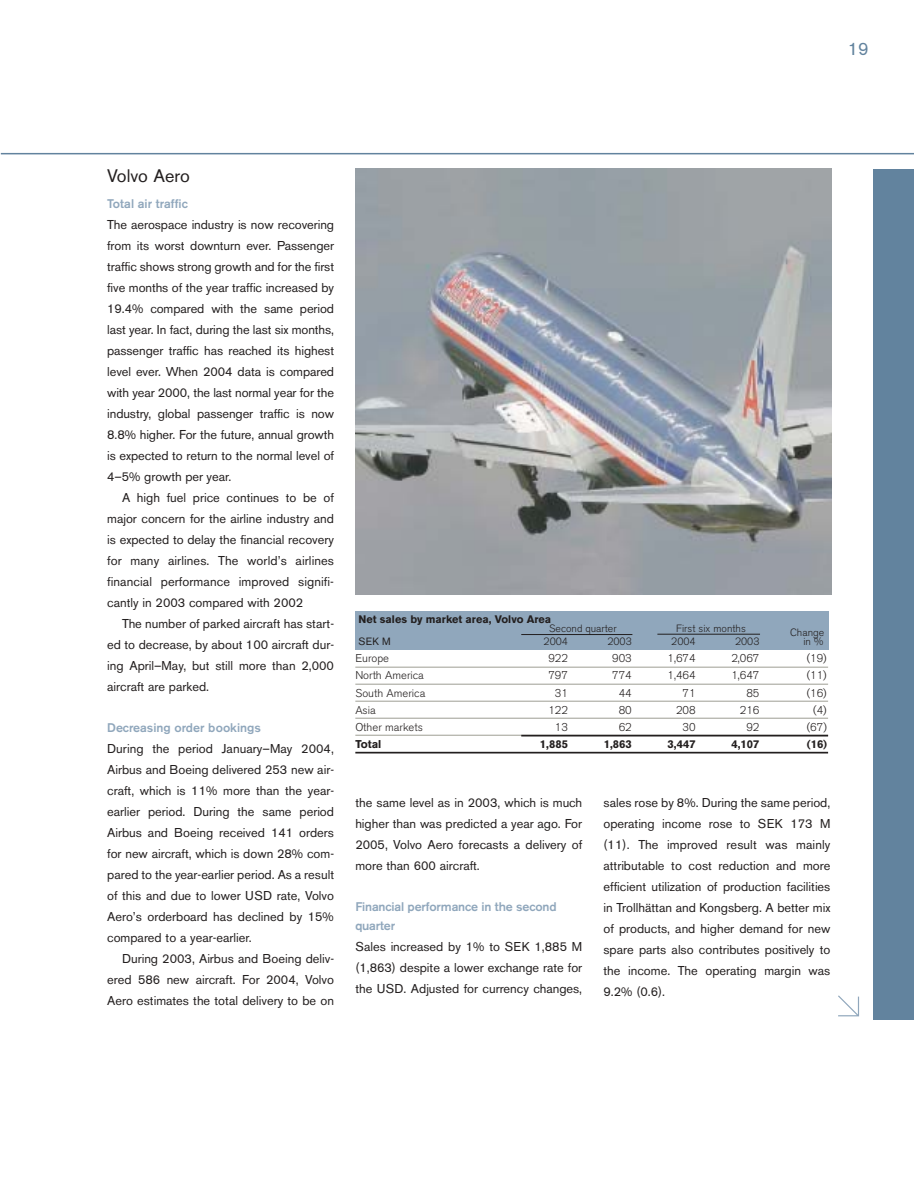
<style>
.page{position:relative;width:914px;height:1190px;background:#fff}
.page>*{position:absolute;margin:0;border:0;box-sizing:border-box;transform-origin:0 0}
.t1{font:18px "Volvo Sans";color:#231f1f}
.t2{font:18px "Volvo Sans";color:#62839e}
.t3{font:12.75px/21px "Volvo Sans";color:#231f1f;text-align:justify}
.t4{font:500 12.45px/19.5px "Volvo Sans";letter-spacing:-.01em;color:#90a7bc}
.t5{font:300 11.25px "Volvo Sans";color:#231f1f}
.t6{font:700 11.25px "Volvo Sans";color:#231f1f}
.t7{font:700 10.8px "Volvo Sans";color:#231f1f}
.t8{font:300 10.5px "Volvo Sans";color:#231f1f}
.t9{font:10.5px "Volvo Sans";color:#231f1f}
</style>
<div class="page">
<div style="left:872px;top:169px;width:42px;height:850px;background:#62839e"></div>
<hr style="left:1px;top:153px;width:913px;height:1px;background:#62839e">
<div style="left:355px;top:611px;width:474px;height:38px;background:#90a7bc"></div>
<hr style="left:521px;top:634px;width:111px;height:1px;background:#231f1f">
<hr style="left:657px;top:634px;width:103px;height:1px;background:#231f1f">
<hr style="left:355px;top:666px;width:473px;height:1px;background:#9e9e94">
<hr style="left:355px;top:683px;width:473px;height:1px;background:#9e9e94">
<hr style="left:355px;top:700px;width:473px;height:1px;background:#9e9e94">
<hr style="left:355px;top:717px;width:473px;height:1px;background:#9e9e94">
<hr style="left:355px;top:734px;width:473px;height:1px;background:#9e9e94">
<hr style="left:521px;top:734px;width:307px;height:2px;background:#231f1f">
<hr style="left:355px;top:751px;width:473px;height:2px;background:#231f1f">
<svg style="left:838px;top:995px;width:21px;height:22px"></svg>
<img style="left:355px;top:169px;width:476px;height:425px">
<h1 class="t2" style="left:847px;top:42px;width:22px">19</h1>
<h1 class="t1" style="left:107px;top:169px;width:84px">Volvo Aero</h1>
<p class="t4" style="left:107px;top:195px;width:82px">Total air traffic</p>
<p class="t3" style="left:107px;top:215px;width:228px">The aerospace industry is now recovering from its worst downturn ever. Passenger traffic shows strong growth and for the first five months of the year traffic increased by 19.4% compared with the same period last year. In fact, during the last six months, passenger traffic has reached its highest level ever. When 2004 data is compared with year 2000, the last normal year for the industry, global passenger traffic is now 8.8% higher. For the future, annual growth is expected to return to the normal level of 4–5% growth per year.</p>
<p class="t3" style="left:107px;top:488px;width:228px;text-indent:15px">A high fuel price continues to be of major concern for the airline industry and is expected to delay the financial recovery for many airlines. The world’s airlines financial performance improved signifi&shy;cantly in 2003 compared with 2002</p>
<p class="t3" style="left:107px;top:614px;width:228px;text-indent:15px">The number of parked aircraft has start&shy;ed to decrease, by about 100 aircraft dur&shy;ing April–May, but still more than 2,000 aircraft are parked.</p>
<p class="t4" style="left:107px;top:719px;width:155px">Decreasing order bookings</p>
<p class="t3" style="left:107px;top:739px;width:228px">During the period January–May 2004, Airbus and Boeing delivered 253 new air&shy;craft, which is 11% more than the year&shy;earlier period. During the same period Airbus and Boeing received 141 orders for new aircraft, which is down 28% com&shy;pared to the year-earlier period. As a result of this and due to lower USD rate, Volvo Aero’s orderboard has declined by 15% compared to a year-earlier.</p>
<p class="t3" style="left:107px;top:949px;width:228px;text-indent:15px">During 2003, Airbus and Boeing deliv&shy;ered 586 new aircraft. For 2004, Volvo Aero estimates the total delivery to be on</p>
<p class="t7" style="left:358px;top:616px;width:194px">Net sales by market area, Volvo Area</p>
<p class="t8" style="left:549px;top:624px;width:69px">Second quarter</p>
<p class="t8" style="left:676px;top:624px;width:71px">First six months</p>
<p class="t8" style="left:790px;top:628px;width:36px">Change</p>
<p class="t9" style="left:358px;top:638px;width:34px">SEK M</p>
<p class="t8" style="left:543px;top:638px;width:26px">2004</p>
<p class="t8" style="left:607px;top:638px;width:26px">2003</p>
<p class="t8" style="left:671px;top:638px;width:26px">2004</p>
<p class="t8" style="left:735px;top:638px;width:26px">2003</p>
<p class="t8" style="left:803px;top:638px;width:21px">in %</p>
<p class="t5" style="left:355px;top:654px;width:35px">Europe</p>
<p class="t5" style="left:548px;top:654px;width:21px">922</p>
<p class="t5" style="left:612px;top:654px;width:21px">903</p>
<p class="t5" style="left:667px;top:654px;width:30px">1,674</p>
<p class="t5" style="left:731px;top:654px;width:30px">2,067</p>
<p class="t5" style="left:806px;top:654px;width:22px">(19)</p>
<p class="t5" style="left:355px;top:671px;width:70px">North America</p>
<p class="t5" style="left:548px;top:671px;width:21px">797</p>
<p class="t5" style="left:612px;top:671px;width:21px">774</p>
<p class="t5" style="left:667px;top:671px;width:30px">1,464</p>
<p class="t5" style="left:731px;top:671px;width:30px">1,647</p>
<p class="t5" style="left:806px;top:671px;width:22px">(11)</p>
<p class="t5" style="left:355px;top:688px;width:71px">South America</p>
<p class="t5" style="left:555px;top:688px;width:15px">31</p>
<p class="t5" style="left:618px;top:688px;width:15px">44</p>
<p class="t5" style="left:682px;top:688px;width:15px">71</p>
<p class="t5" style="left:746px;top:688px;width:15px">85</p>
<p class="t5" style="left:806px;top:688px;width:22px">(16)</p>
<p class="t5" style="left:355px;top:705px;width:22px">Asia</p>
<p class="t5" style="left:548px;top:705px;width:21px">122</p>
<p class="t5" style="left:618px;top:705px;width:15px">80</p>
<p class="t5" style="left:676px;top:705px;width:21px">208</p>
<p class="t5" style="left:739px;top:705px;width:21px">216</p>
<p class="t5" style="left:813px;top:705px;width:15px">(4)</p>
<p class="t5" style="left:355px;top:722px;width:69px">Other markets</p>
<p class="t5" style="left:555px;top:722px;width:15px">13</p>
<p class="t5" style="left:618px;top:722px;width:15px">62</p>
<p class="t5" style="left:682px;top:722px;width:15px">30</p>
<p class="t5" style="left:746px;top:722px;width:15px">92</p>
<p class="t5" style="left:806px;top:722px;width:22px">(67)</p>
<p class="t6" style="left:355px;top:739px;width:28px">Total</p>
<p class="t6" style="left:540px;top:739px;width:30px">1,885</p>
<p class="t6" style="left:603px;top:739px;width:30px">1,863</p>
<p class="t6" style="left:667px;top:739px;width:30px">3,447</p>
<p class="t6" style="left:731px;top:739px;width:30px">4,107</p>
<p class="t6" style="left:806px;top:739px;width:22px">(16)</p>
<p class="t3" style="left:355px;top:793px;width:228px">the same level as in 2003, which is much higher than was predicted a year ago. For 2005, Volvo Aero forecasts a delivery of more than 600 aircraft.</p>
<p class="t4" style="left:355px;top:898px;width:203px">Financial performance in the second quarter</p>
<p class="t3" style="left:355px;top:937px;width:228px">Sales increased by 1% to SEK 1,885 M (1,863) despite a lower exchange rate for the USD. Adjusted for currency changes,</p>
<p class="t3" style="left:603px;top:793px;width:228px">sales rose by 8%. During the same period, operating income rose to SEK 173 M (11). The improved result was mainly attributable to cost reduction and more efficient utilization of production facilities in Trollhättan and Kongsberg. A better mix of products, and higher demand for new spare parts also contributes positively to the income. The operating margin was 9.2% (0.6).</p>
</div>
